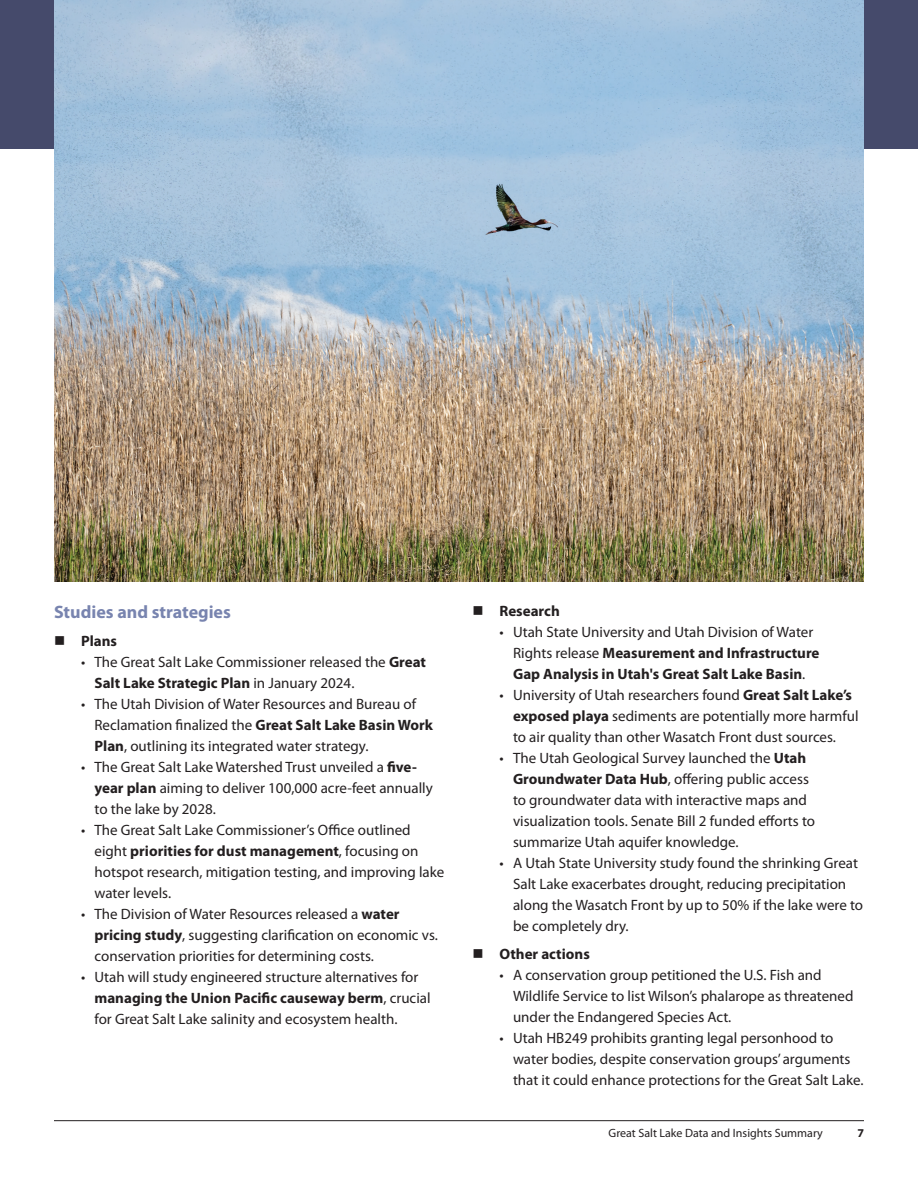
<style>
.page{position:relative;width:918px;height:1188px;background:#fff}
.page>*{position:absolute;margin:0;border:0;box-sizing:border-box;transform-origin:0 0}
.t1{font:700 18px "Myriad Pro";color:#7884af}
.t2{font:15px/21px "Myriad Pro";color:#231f20}
.t3{font:700 15px/21px "Myriad Pro";color:#231f20}
.t4{font:12px "Myriad Pro";color:#231f20}
.t5{font:700 12px "Myriad Pro";color:#231f20}
.s1{font-weight:700}
.s2{font-weight:400}
</style>
<div class="page">
<div style="left:0;top:0;width:918px;height:148px;background:#454a6b"></div>
<img style="left:54px;top:0;width:810px;height:581px">
<hr style="left:54px;top:1120px;width:810px;height:1px;background:#231f20">
<p class="t1" style="left:54px;top:600px;width:178px">Studies and strategies</p>
<p class="t3" style="left:54px;top:630px;width:65px">■ Plans</p>
<p class="t2" style="left:94px;top:651px;width:333px;text-indent:-14px">• The Great Salt Lake Commissioner released the <span class="s1">Great<br>Salt Lake Strategic Plan</span> in January 2024.</p>
<p class="t2" style="left:94px;top:693px;width:340px;text-indent:-14px">• The Utah Division of Water Resources and Bureau of<br>Reclamation finalized the <span class="s1">Great Salt Lake Basin Work<br>Plan</span>, outlining its integrated water strategy.</p>
<p class="t2" style="left:94px;top:756px;width:340px;text-indent:-14px">• The Great Salt Lake Watershed Trust unveiled a <span class="s1">five&shy;year plan</span> aiming to deliver 100,000 acre-feet annually to the lake by 2028.</p>
<p class="t2" style="left:94px;top:819px;width:351px;text-indent:-14px">• The Great Salt Lake Commissioner’s Office outlined eight <span class="s1">priorities for dust management</span>, focusing on hotspot research, mitigation testing, and improving lake water levels.</p>
<p class="t2" style="left:94px;top:903px;width:345px;text-indent:-14px">• The Division of Water Resources released a <span class="s1">water pricing study</span>, suggesting clarification on economic vs. conservation priorities for determining costs.</p>
<p class="t2" style="left:94px;top:966px;width:338px;text-indent:-14px">• Utah will study engineered structure alternatives for <span class="s1">managing the Union Pacific causeway berm</span>, crucial for Great Salt Lake salinity and ecosystem health.</p>
<p class="t3" style="left:472px;top:600px;width:89px">■ Research</p>
<p class="t3" style="left:513px;top:621px;width:308px;text-indent:-14px"><span class="s2">• Utah State University and Utah Division of Water<br>Rights release</span> Measurement and Infrastructure<br>Gap Analysis in Utah's Great Salt Lake Basin<span class="s2">.</span></p>
<p class="t2" style="left:513px;top:685px;width:347px;text-indent:-14px">• University of Utah researchers found <span class="s1">Great Salt Lake’s exposed playa</span> sediments are potentially more harmful to air quality than other Wasatch Front dust sources.</p>
<p class="t2" style="left:513px;top:748px;width:304px;text-indent:-14px">• The Utah Geological Survey launched the <span class="s1">Utah Groundwater Data Hub</span>, offering public access to groundwater data with interactive maps and visualization tools. Senate Bill 2 funded efforts to summarize Utah aquifer knowledge.</p>
<p class="t2" style="left:513px;top:853px;width:352px;text-indent:-14px">• A Utah State University study found the shrinking Great Salt Lake exacerbates drought, reducing precipitation along the Wasatch Front by up to 50% if the lake were to be completely dry.</p>
<p class="t3" style="left:472px;top:943px;width:119px">■ Other actions</p>
<p class="t2" style="left:513px;top:964px;width:342px;text-indent:-14px">• A conservation group petitioned the U.S. Fish and<br>Wildlife Service to list Wilson’s phalarope as threatened under the Endangered Species Act.</p>
<p class="t2" style="left:513px;top:1027px;width:352px;text-indent:-14px">• Utah HB249 prohibits granting legal personhood to water bodies, despite conservation groups’ arguments that it could enhance protections for the Great Salt Lake.</p>
<p class="t4" style="left:609px;top:1126px;width:216px">Great Salt Lake Data and Insights Summary</p>
<p class="t5" style="left:857px;top:1125px;width:8px">7</p>
</div>
